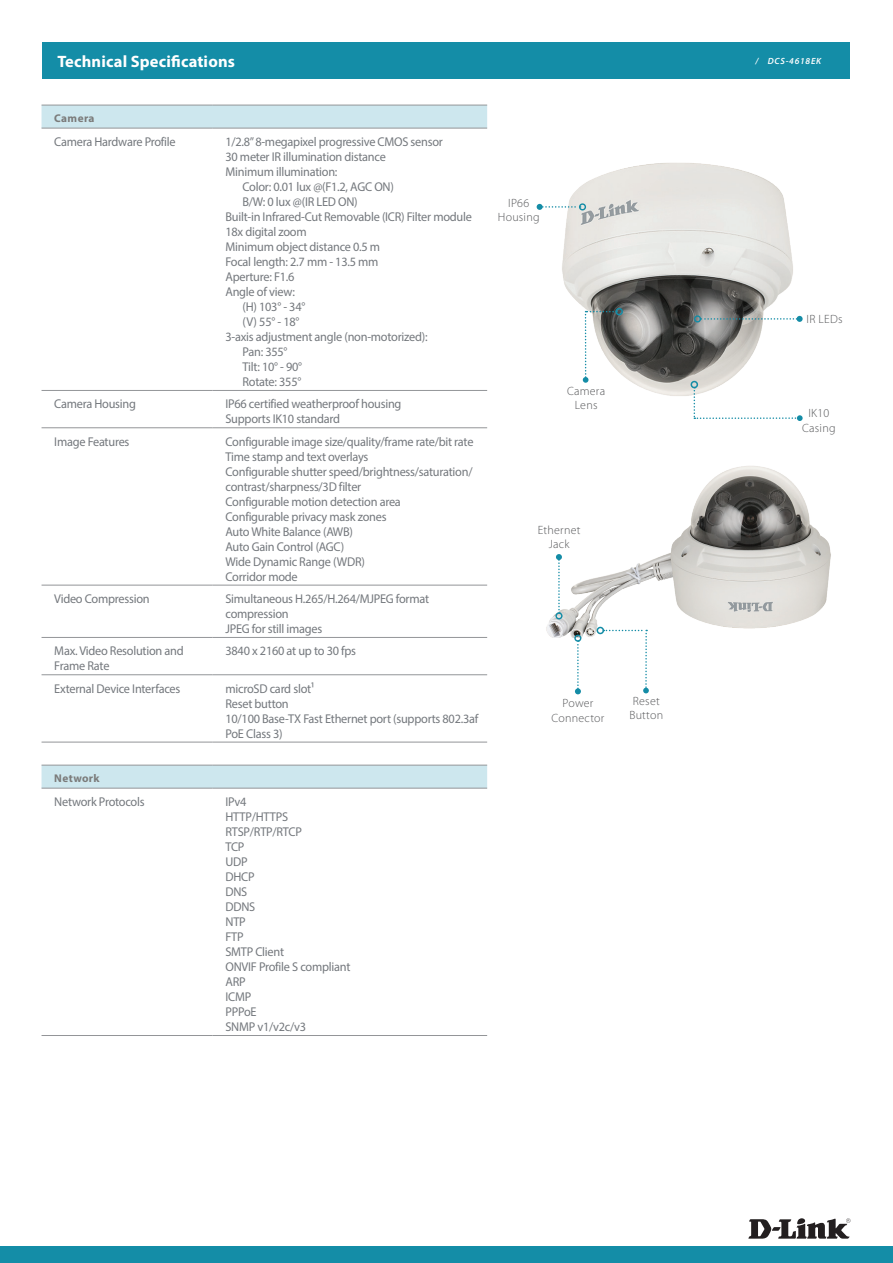
<style>
.page{position:relative;width:893px;height:1263px;background:#fff}
.page>*{position:absolute;margin:0;border:0;box-sizing:border-box;transform-origin:0 0}
.t1{font:700 16.5px "Myriad Pro";letter-spacing:.01em;color:#fff}
.t2{font:12.75px/15px "Myriad Pro";letter-spacing:-.02em;color:#74787d}
.t3{font:300 12px/14.4px "Myriad Pro";letter-spacing:.02em;color:#57585a;text-align:center}
.t4{font:700 11.25px "Myriad Pro";letter-spacing:.035em;color:#7b7b7a}
.t5{font:italic 600 9px "Myriad Pro";letter-spacing:.085em;color:#fff}
</style>
<div class="page">
<div style="left:0;top:1247px;width:893px;height:16px;background:#148da7"></div>
<div style="left:43px;top:43px;width:807px;height:36px;background:#148da7"></div>
<svg style="left:748px;top:1218px;width:102px;height:21px"></svg>
<div style="left:42px;top:106px;width:445px;height:22px;background:#cde7ee"></div>
<div style="left:42px;top:766px;width:445px;height:22px;background:#cde7ee"></div>
<hr style="left:42px;top:105px;width:171px;height:1px;background:#939598">
<hr style="left:213px;top:105px;width:274px;height:1px;background:#939598">
<hr style="left:42px;top:128px;width:171px;height:1px;background:#939598">
<hr style="left:213px;top:128px;width:274px;height:1px;background:#939598">
<hr style="left:42px;top:390px;width:171px;height:1px;background:#939598">
<hr style="left:213px;top:390px;width:274px;height:1px;background:#939598">
<hr style="left:42px;top:427px;width:171px;height:1px;background:#939598">
<hr style="left:213px;top:427px;width:274px;height:1px;background:#939598">
<hr style="left:42px;top:585px;width:171px;height:1px;background:#939598">
<hr style="left:213px;top:585px;width:274px;height:1px;background:#939598">
<hr style="left:42px;top:637px;width:171px;height:1px;background:#939598">
<hr style="left:213px;top:637px;width:274px;height:1px;background:#939598">
<hr style="left:42px;top:674px;width:171px;height:1px;background:#939598">
<hr style="left:213px;top:674px;width:274px;height:1px;background:#939598">
<hr style="left:42px;top:742px;width:171px;height:1px;background:#939598">
<hr style="left:213px;top:742px;width:274px;height:1px;background:#939598">
<hr style="left:42px;top:765px;width:171px;height:1px;background:#939598">
<hr style="left:213px;top:765px;width:274px;height:1px;background:#939598">
<hr style="left:42px;top:788px;width:171px;height:1px;background:#939598">
<hr style="left:213px;top:788px;width:274px;height:1px;background:#939598">
<hr style="left:42px;top:1035px;width:171px;height:1px;background:#939598">
<hr style="left:213px;top:1035px;width:274px;height:1px;background:#939598">
<img style="left:562px;top:163px;width:238px;height:247px">
<svg style="left:537px;top:204px;width:44px;height:6px"></svg>
<div style="left:579px;top:203px;width:7px;height:7px;border:1px solid #148ca6;border-radius:50%"></div>
<div style="left:615px;top:308px;width:8px;height:7px;border:2px solid #148ca6;border-radius:50%"></div>
<svg style="left:583px;top:311px;width:34px;height:72px"></svg>
<svg style="left:700px;top:316px;width:103px;height:6px"></svg>
<div style="left:694px;top:315px;width:7px;height:7px;border:1px solid #148ca6;border-radius:50%"></div>
<img style="left:546px;top:466px;width:285px;height:172px">
<svg style="left:556px;top:554px;width:6px;height:59px"></svg>
<div style="left:555px;top:612px;width:8px;height:7px;border:1px solid #148ca6;border-radius:50%"></div>
<svg style="left:575px;top:640px;width:6px;height:54px"></svg>
<div style="left:574px;top:635px;width:7px;height:7px;border:1px solid #148ca6;border-radius:50%"></div>
<div style="left:597px;top:627px;width:7px;height:7px;border:2px solid #148ca6;border-radius:50%"></div>
<svg style="left:603px;top:630px;width:46px;height:63px"></svg>
<div style="left:691px;top:381px;width:7px;height:7px;border:2px solid #148ca6;border-radius:50%"></div>
<svg style="left:694px;top:387px;width:109px;height:34px"></svg>
<p class="t1" style="left:57px;top:51px;width:179px">Technical Specifications</p>
<p class="t5" style="left:755px;top:56px;width:67px">/ DCS-4618EK</p>
<p class="t4" style="left:54px;top:111px;width:42px">Camera</p>
<p class="t2" style="left:54px;top:134px;width:123px">Camera Hardware Profile</p>
<p class="t2" style="left:225px;top:134px;width:219px">1/2.8” 8-megapixel progressive CMOS sensor</p>
<p class="t2" style="left:225px;top:149px;width:162px">30 meter IR illumination distance</p>
<p class="t2" style="left:225px;top:164px;width:114px">Minimum illumination:</p>
<p class="t2" style="left:242px;top:179px;width:153px">Color: 0.01 lux @(F1.2, AGC ON)</p>
<p class="t2" style="left:242px;top:194px;width:117px">B/W: 0 lux @(IR LED ON)</p>
<p class="t2" style="left:225px;top:209px;width:248px">Built-in Infrared-Cut Removable (ICR) Filter module</p>
<p class="t2" style="left:225px;top:224px;width:83px">18x digital zoom</p>
<p class="t2" style="left:225px;top:239px;width:156px">Minimum object distance 0.5 m</p>
<p class="t2" style="left:225px;top:254px;width:154px">Focal length: 2.7 mm - 13.5 mm</p>
<p class="t2" style="left:225px;top:269px;width:71px">Aperture: F1.6</p>
<p class="t2" style="left:225px;top:284px;width:71px">Angle of view:</p>
<p class="t2" style="left:242px;top:299px;width:64px">(H) 103° - 34°</p>
<p class="t2" style="left:242px;top:314px;width:58px">(V) 55° - 18°</p>
<p class="t2" style="left:225px;top:329px;width:204px">3-axis adjustment angle (non-motorized):</p>
<p class="t2" style="left:242px;top:344px;width:47px">Pan: 355°</p>
<p class="t2" style="left:242px;top:359px;width:61px">Tilt: 10° - 90°</p>
<p class="t2" style="left:242px;top:374px;width:60px">Rotate: 355°</p>
<p class="t2" style="left:54px;top:396px;width:83px">Camera Housing</p>
<p class="t2" style="left:225px;top:396px;width:178px">IP66 certified weatherproof housing<br>Supports IK10 standard</p>
<p class="t2" style="left:54px;top:434px;width:77px">Image Features</p>
<p class="t2" style="left:225px;top:434px;width:250px">Configurable image size/quality/frame rate/bit rate<br>Time stamp and text overlays<br>Configurable shutter speed/brightness/saturation/ contrast/sharpness/3D filter<br>Configurable motion detection area<br>Configurable privacy mask zones<br>Auto White Balance (AWB)<br>Auto Gain Control (AGC)<br>Wide Dynamic Range (WDR)<br>Corridor mode</p>
<p class="t2" style="left:54px;top:591px;width:97px">Video Compression</p>
<p class="t2" style="left:225px;top:591px;width:205px">Simultaneous H.265/H.264/MJPEG format compression<br>JPEG for still images</p>
<p class="t2" style="left:54px;top:643px;width:131px">Max. Video Resolution and<br>Frame Rate</p>
<p class="t2" style="left:225px;top:643px;width:132px">3840 x 2160 at up to 30 fps</p>
<p class="t2" style="left:54px;top:681px;width:128px">External Device Interfaces</p>
<p class="t2" style="left:225px;top:681px;width:254px">microSD card slot1<br>Reset button<br>10/100 Base-TX Fast Ethernet port (supports 802.3af<br>PoE Class 3)</p>
<p class="t4" style="left:54px;top:771px;width:47px">Network</p>
<p class="t2" style="left:54px;top:794px;width:92px">Network Protocols</p>
<p class="t2" style="left:225px;top:794px;width:126px">IPv4<br>HTTP/HTTPS<br>RTSP/RTP/RTCP<br>TCP<br>UDP<br>DHCP<br>DNS<br>DDNS<br>NTP<br>FTP<br>SMTP Client<br>ONVIF Profile S compliant<br>ARP<br>ICMP<br>PPPoE<br>SNMP v1/v2c/v3</p>
<p class="t3" style="left:498px;top:196px;width:43px">IP66<br>Housing</p>
<p class="t3" style="left:567px;top:384px;width:40px">Camera<br>Lens</p>
<p class="t3" style="left:538px;top:523px;width:44px">Ethernet<br>Jack</p>
<p class="t3" style="left:552px;top:696px;width:54px">Power<br>Connector</p>
<p class="t3" style="left:629px;top:694px;width:35px;text-align:left">Reset<br>Button</p>
<p class="t3" style="left:807px;top:312px;width:37px">IR LEDs</p>
<p class="t3" style="left:802px;top:406px;width:35px">IK10<br>Casing</p>
</div>
